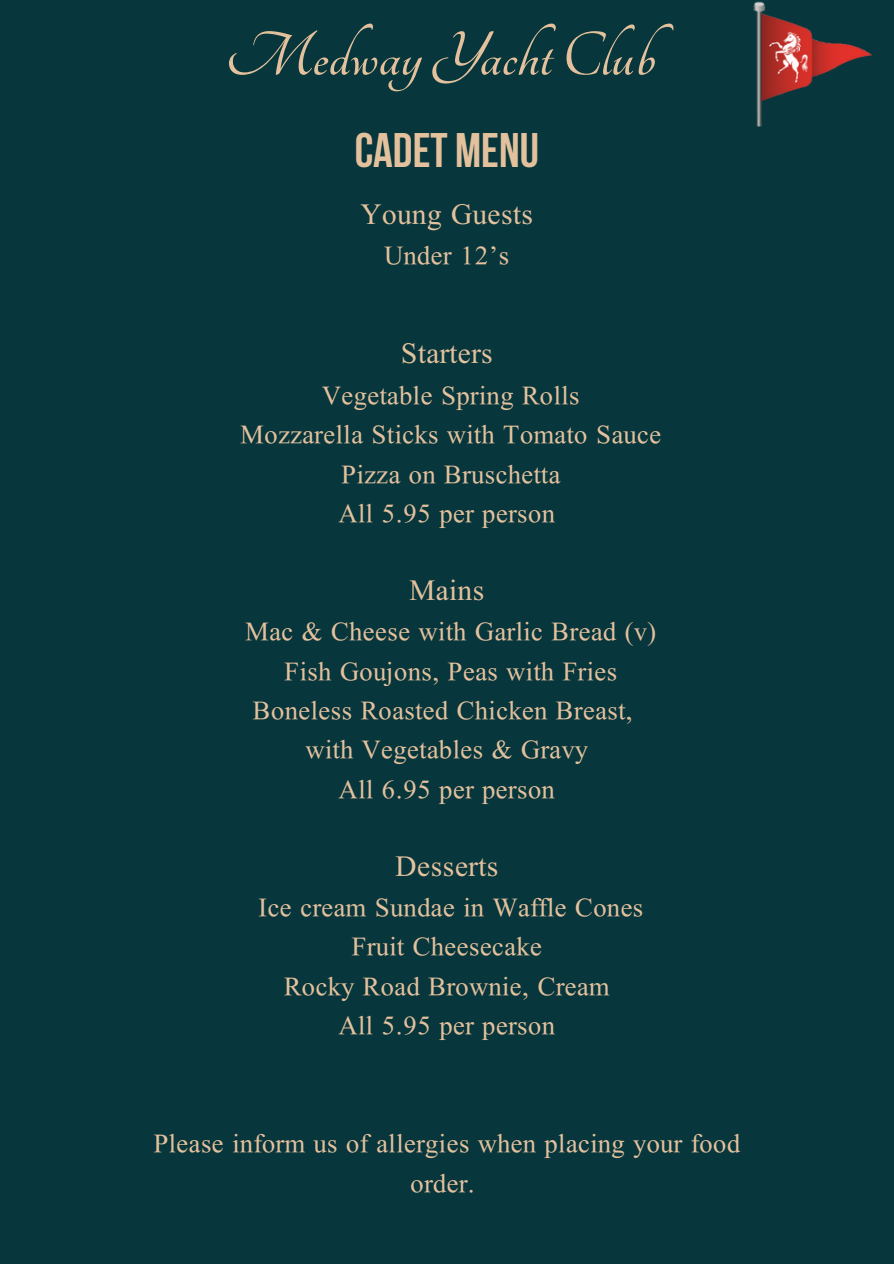
<style>
.page{position:relative;width:894px;height:1264px;background:#fff}
.page>*{position:absolute;margin:0;border:0;box-sizing:border-box;transform-origin:0 0}
.t1{font:700 67.8px "Tangerine";color:#e4c19d}
.t2{font:700 48.3px "Bebas Neue";color:#e4c19d}
.t3{font:31.5px "Ekushey Punarbhaba";color:#e4c19d}
.t4{font:28.5px/39.3px "Ekushey Punarbhaba";color:#e4c19d;text-align:center}
</style>
<div class="page">
<div style="left:0;top:0;width:893px;height:1263px;background:#07363c"></div>
<img style="left:753px;top:1px;width:119px;height:125px">
<h1 class="t1" style="left:225px;top:24px;width:431px">Medway Yacht Club</h1>
<p class="t2" style="left:354px;top:130px;width:186px">CADET MENU</p>
<h2 class="t3" style="left:360px;top:196px;width:174px">Young Guests</h2>
<p class="t4" style="left:384px;top:239px;width:127px">Under 12’s</p>
<p class="t3" style="left:400px;top:335px;width:94px">Starters</p>
<p class="t4" style="left:322px;top:378px;width:259px">Vegetable Spring Rolls</p>
<p class="t4" style="left:240px;top:417px;width:422px">Mozzarella Sticks with Tomato Sauce</p>
<p class="t4" style="left:341px;top:457px;width:221px">Pizza on Bruschetta</p>
<p class="t4" style="left:338px;top:496px;width:218px">All 5.95 per person</p>
<p class="t3" style="left:409px;top:572px;width:77px">Mains</p>
<p class="t4" style="left:245px;top:614px;width:413px">Mac &amp; Cheese with Garlic Bread (v)</p>
<p class="t4" style="left:284px;top:654px;width:335px">Fish Goujons, Peas with Fries</p>
<p class="t4" style="left:252px;top:693px;width:381px">Boneless Roasted Chicken Breast,</p>
<p class="t4" style="left:305px;top:732px;width:284px">with Vegetables &amp; Gravy</p>
<p class="t4" style="left:338px;top:772px;width:218px">All 6.95 per person</p>
<p class="t3" style="left:395px;top:847px;width:105px">Desserts</p>
<p class="t4" style="left:258px;top:890px;width:387px">Ice cream Sundae in Waffle Cones</p>
<p class="t4" style="left:351px;top:929px;width:192px">Fruit Cheesecake</p>
<p class="t4" style="left:284px;top:969px;width:327px">Rocky Road Brownie, Cream</p>
<p class="t4" style="left:338px;top:1008px;width:218px">All 5.95 per person</p>
<p class="t4" style="left:153px;top:1126px;width:588px">Please inform us of allergies when placing your food order.</p>
</div>
